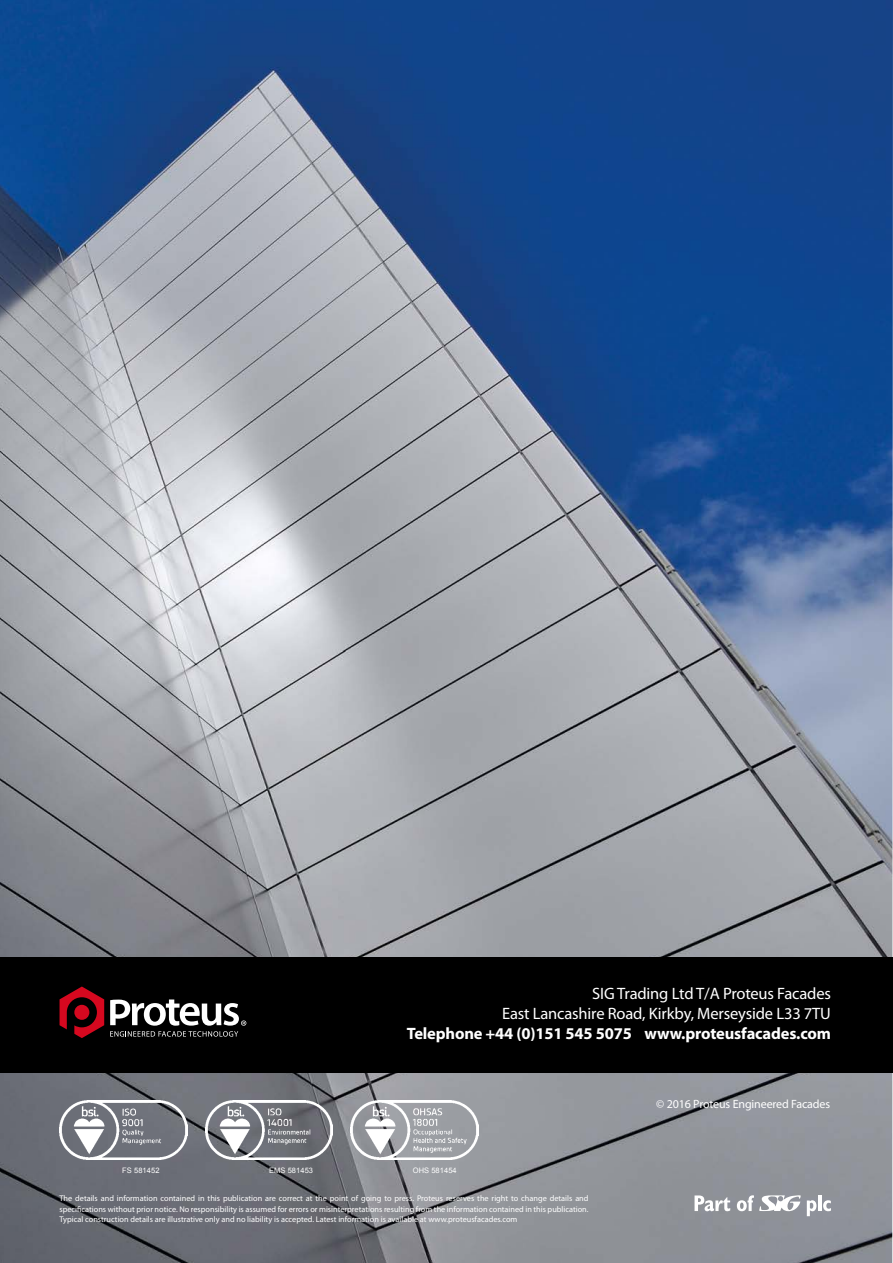
<style>
.page{position:relative;width:893px;height:1263px;background:#fff}
.page>*{position:absolute;margin:0;border:0;box-sizing:border-box;transform-origin:0 0}
.t1{font:16.5px "Myriad Pro";letter-spacing:-.01em;color:#fff}
.t2{font:700 16.5px "Myriad Pro";letter-spacing:-.01em;color:#fff}
.t3{font:12px "Myriad Pro";letter-spacing:-.01em;color:#fff}
.t4{font:8.25px/10.5px "Myriad Pro";color:#fff;text-align:justify}
.t5{font:7.5px "Arial";letter-spacing:.01em;color:#fff}
</style>
<div class="page">
<img style="left:0;top:0;width:893px;height:1263px">
<div style="left:0;top:958px;width:893px;height:115px;background:#000"></div>
<img style="left:60px;top:1101px;width:127px;height:59px">
<img style="left:205px;top:1101px;width:128px;height:59px">
<img style="left:351px;top:1101px;width:127px;height:59px">
<svg style="left:60px;top:986px;width:44px;height:52px"></svg>
<div style="left:74px;top:1005px;width:15px;height:15px;background:#d6081f;border-radius:50%"></div>
<svg style="left:110px;top:999px;width:136px;height:38px"></svg>
<svg style="left:694px;top:1195px;width:36px;height:16px"></svg>
<svg style="left:807px;top:1200px;width:9px;height:16px"></svg>
<hr style="left:818px;top:1195px;width:3px;height:16px;background:#fff">
<svg style="left:823px;top:1200px;width:8px;height:11px"></svg>
<svg style="left:737px;top:1195px;width:64px;height:16px"></svg>
<p class="t1" style="left:592px;top:984px;width:240px">SIG Trading Ltd T/A Proteus Facades</p>
<p class="t1" style="left:502px;top:1004px;width:330px">East Lancashire Road, Kirkby, Merseyside L33 7TU</p>
<p class="t2" style="left:407px;top:1024px;width:426px">Telephone +44 (0)151 545 5075 www.proteusfacades.com</p>
<p class="t5" style="left:269px;top:1165px;width:46px">EMS 581453</p>
<p class="t5" style="left:413px;top:1165px;width:46px">OHS 581454</p>
<p class="t5" style="left:122px;top:1165px;width:39px">FS 581452</p>
<p class="t4" style="left:60px;top:1193px;width:530px">The details and information contained in this publication are correct at the point of going to press. Proteus reserves the right to change details and specifications without prior notice. No responsibility is assumed for errors or misinterpretations resulting from the information contained in this publication.<br>Typical construction details are illustrative only and no liability is accepted. Latest information is available at www.proteusfacades.com</p>
<p class="t3" style="left:656px;top:1098px;width:175px">© 2016 Proteus Engineered Facades</p>
</div>
